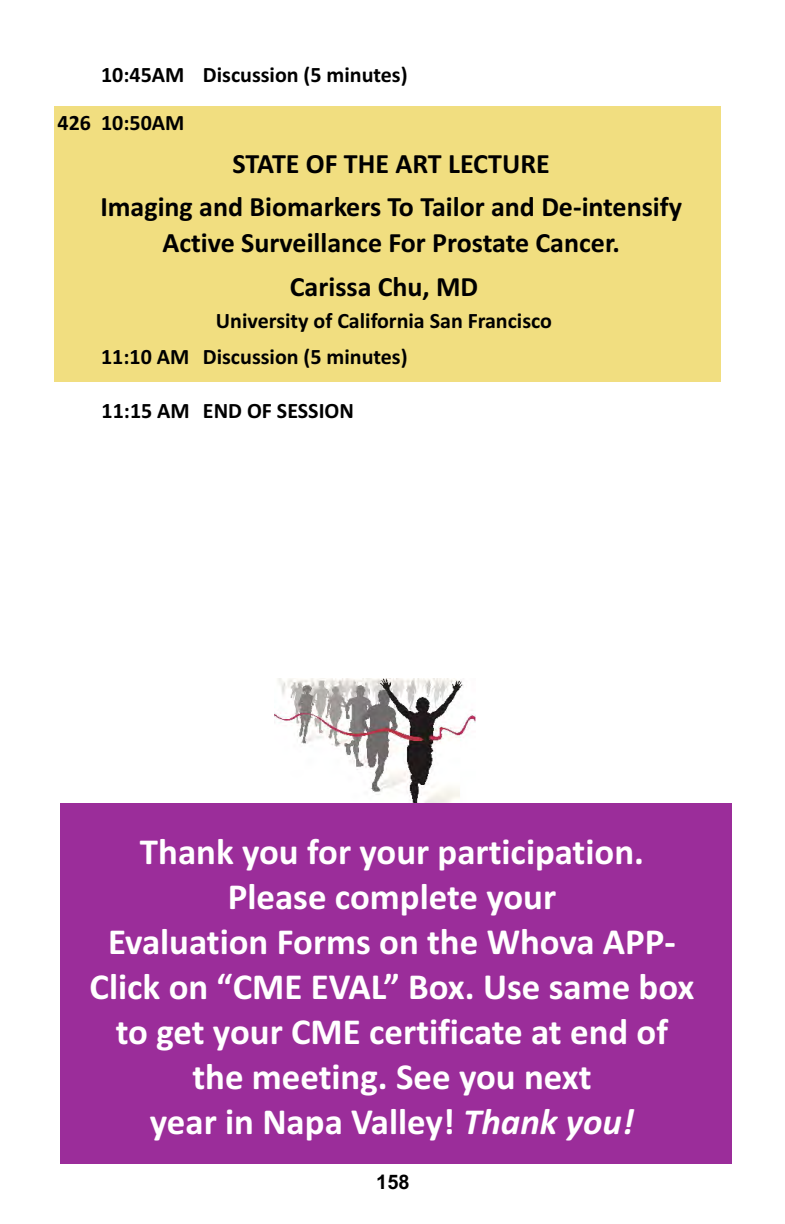
<style>
.page{position:relative;width:785px;height:1224px;background:#fff}
.page>*{position:absolute;margin:0;border:0;box-sizing:border-box;transform-origin:0 0}
.t1{font:700 36.8px/45px "Calibri";color:#fff;text-align:center}
.t2{font:700 28px/42.2px "Calibri";color:#000;text-align:center}
.t3{font:700 22px/48px "Calibri";color:#000}
.t4{font:700 20px "Arial";color:#000}
.s1{font-style:italic}
</style>
<div class="page">
<img style="left:275px;top:679px;width:200px;height:124px">
<div style="left:54px;top:107px;width:666px;height:275px;background:#f1de80"></div>
<div style="left:60px;top:803px;width:672px;height:361px;background:#9b2d9a"></div>
<p class="t3" style="left:58px;top:52px;width:351px;text-indent:43px">10:45AM Discussion (5 minutes)<br>426 10:50AM</p>
<p class="t2" style="left:100px;top:145px;width:583px">STATE OF THE ART LECTURE<br>Imaging and Biomarkers To Tailor and De-intensify</p>
<p class="t2" style="left:162px;top:223px;width:459px;line-height:44px">Active Surveillance For Prostate Cancer.<br>Carissa Chu, MD</p>
<p class="t3" style="left:101px;top:305px;width:452px;line-height:36px;text-indent:115px">University of California San Francisco<br>11:10 AM Discussion (5 minutes)</p>
<p class="t3" style="left:102px;top:389px;width:254px">11:15 AM END OF SESSION</p>
<p class="t1" style="left:90px;top:832px;width:606px">Thank you for your participation.<br>Please complete your<br>Evaluation Forms on the Whova APP-<br>Click on “CME EVAL” Box. Use same box to get your CME certificate at end of the meeting. See you next<br>year in Napa Valley! <span class="s1">Thank you!</span></p>
<p class="t4" style="left:376px;top:1174px;width:35px">158</p>
</div>
